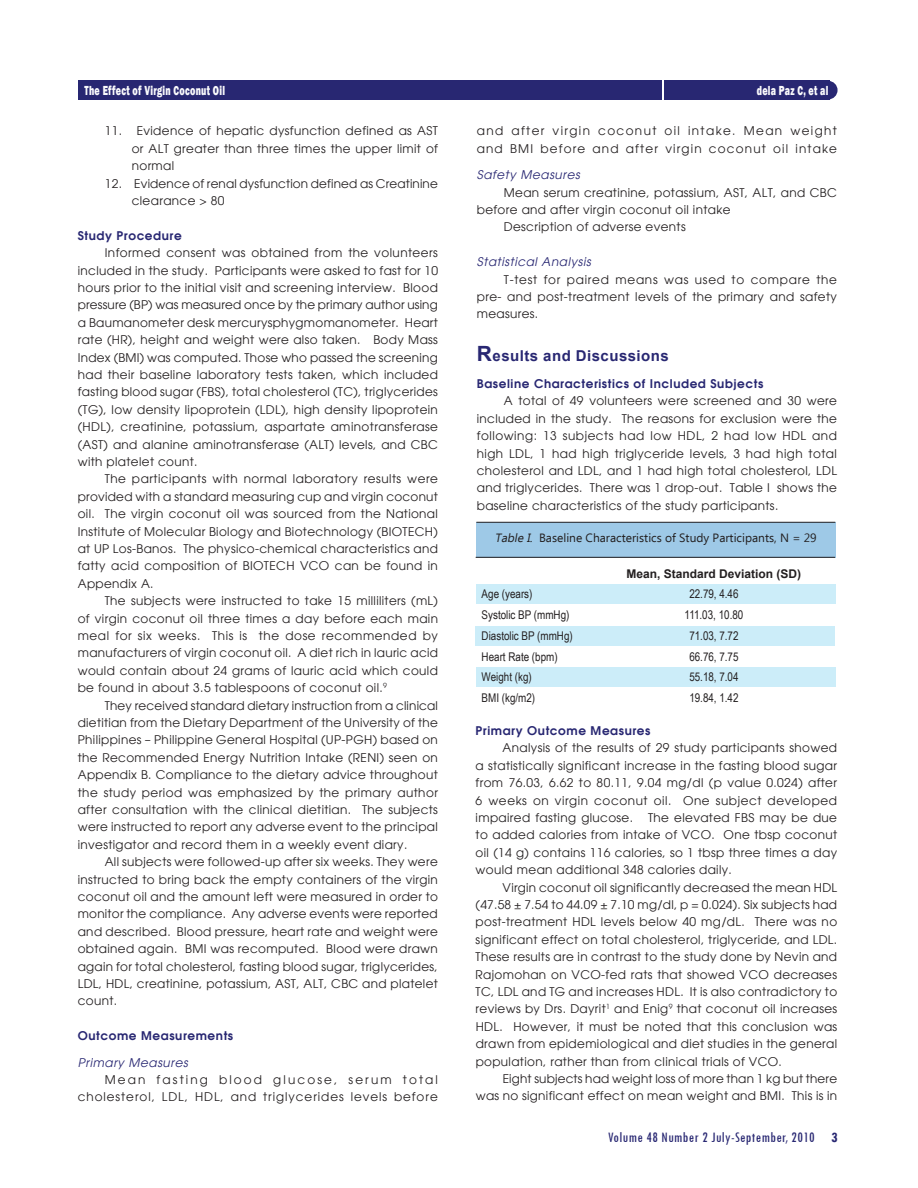
<style>
.page{position:relative;width:918px;height:1188px;background:#fff}
.page>*{position:absolute;margin:0;border:0;box-sizing:border-box;transform-origin:0 0}
.t1{font:condensed 15px "Tw Cen";letter-spacing:.03em;color:#282772}
.t2{font:700 15px "Arial";letter-spacing:.03em;color:#282772}
.t3{font:800 13.5px "Franklin Gothic";letter-spacing:.03em;color:#fafafc;scale:.67 1}
.t4{font:12px/17.4px "Avant Garde";letter-spacing:.03em;color:#231f20;text-align:justify}
.t5{font:12px "Arial Narrow";color:#231f20}
.t6{font:600 12px "Avant Garde";letter-spacing:.05em;color:#282772}
.t7{font:12px/17.4px "Avant Garde";letter-spacing:.095em;color:#231f20}
.t8{font:12px/17.4px "Avant Garde";letter-spacing:.08em;color:#231f20;text-align:right}
.t9{font:12px "Ebrima";color:#231f20}
.t10{font:italic 12px "Avant Garde";letter-spacing:.05em;color:#282772}
.t11{font:700 12px "Arial";color:#231f20}
.s1{font-size:21px}
.s2{font-style:italic}
.s3{font-weight:700}
</style>
<div class="page">
<div style="left:78px;top:81px;width:584px;height:19px;background:#282772"></div>
<div style="left:664px;top:81px;width:166px;height:19px;background:#282772"></div>
<div style="left:819px;top:81px;width:19px;height:18px;background:#282772;border-radius:50%"></div>
<div style="left:477px;top:584px;width:359px;height:20px;background:#ccedf9"></div>
<div style="left:476px;top:626px;width:359px;height:20px;background:#ccedf9"></div>
<div style="left:477px;top:667px;width:359px;height:20px;background:#ccedf9"></div>
<div style="left:476px;top:523px;width:360px;height:35px;background:#9ec9e7"></div>
<hr style="left:476px;top:522px;width:359px;height:1px;background:#231f20">
<hr style="left:476px;top:557px;width:359px;height:1px;background:#231f20">
<p class="t3" style="left:85px;top:82px;width:211px">The Effect of Virgin Coconut Oil</p>
<p class="t3" style="left:757px;top:82px;width:108px">dela Paz C, et al</p>
<p class="t4" style="left:132px;top:122px;width:308px;text-indent:-27px">11. Evidence of hepatic dysfunction defined as AST or ALT greater than three times the upper limit of normal</p>
<p class="t4" style="left:132px;top:175px;width:308px;text-indent:-27px">12. Evidence of renal dysfunction defined as Creatinine clearance &gt; 80</p>
<p class="t6" style="left:78px;top:227px;width:105px">Study Procedure</p>
<p class="t4" style="left:78px;top:244px;width:362px;text-indent:27px">Informed consent was obtained from the volunteers included in the study. Participants were asked to fast for 10 hours prior to the initial visit and screening interview. Blood pressure (BP) was measured once by the primary author using a Baumanometer desk mercurysphygmomanometer. Heart rate (HR), height and weight were also taken. Body Mass Index (BMI) was computed. Those who passed the screening had their baseline laboratory tests taken, which included fasting blood sugar (FBS), total cholesterol (TC), triglycerides (TG), low density lipoprotein (LDL), high density lipoprotein (HDL), creatinine, potassium, aspartate aminotransferase (AST) and alanine aminotransferase (ALT) levels, and CBC with platelet count.</p>
<p class="t4" style="left:78px;top:470px;width:362px;text-indent:27px">The participants with normal laboratory results were provided with a standard measuring cup and virgin coconut oil. The virgin coconut oil was sourced from the National Institute of Molecular Biology and Biotechnology (BIOTECH) at UP Los-Banos. The physico-chemical characteristics and fatty acid composition of BIOTECH VCO can be found in Appendix A.</p>
<p class="t4" style="left:78px;top:592px;width:362px;text-indent:27px">The subjects were instructed to take 15 milliliters (mL) of virgin coconut oil three times a day before each main meal for six weeks. This is the dose recommended by manufacturers of virgin coconut oil. A diet rich in lauric acid would contain about 24 grams of lauric acid which could be found in about 3.5 tablespoons of coconut oil.<sup>9</sup></p>
<p class="t4" style="left:78px;top:697px;width:362px;text-indent:27px">They received standard dietary instruction from a clinical dietitian from the Dietary Department of the University of the Philippines – Philippine General Hospital (UP-PGH) based on the Recommended Energy Nutrition Intake (RENI) seen on Appendix B. Compliance to the dietary advice throughout the study period was emphasized by the primary author after consultation with the clinical dietitian. The subjects were instructed to report any adverse event to the principal investigator and record them in a weekly event diary.</p>
<p class="t4" style="left:78px;top:853px;width:362px;text-indent:27px">All subjects were followed-up after six weeks. They were instructed to bring back the empty containers of the virgin coconut oil and the amount left were measured in order to monitor the compliance. Any adverse events were reported and described. Blood pressure, heart rate and weight were obtained again. BMI was recomputed. Blood were drawn again for total cholesterol, fasting blood sugar, triglycerides, LDL, HDL, creatinine, potassium, AST, ALT, CBC and platelet count.</p>
<p class="t6" style="left:78px;top:1028px;width:157px">Outcome Measurements</p>
<p class="t10" style="left:78px;top:1055px;width:111px">Primary Measures</p>
<p class="t8" style="left:78px;top:1071px;width:362px">Mean fasting blood glucose, serum total cholesterol, LDL, HDL, and triglycerides levels before</p>
<p class="t7" style="left:477px;top:122px;width:362px">and after virgin coconut oil intake. Mean weight and BMI before and after virgin coconut oil intake</p>
<p class="t10" style="left:477px;top:168px;width:105px">Safety Measures</p>
<p class="t4" style="left:504px;top:184px;width:335px">Mean serum creatinine, potassium, AST, ALT, and CBC</p>
<p class="t4" style="left:477px;top:201px;width:255px">before and after virgin coconut oil intake</p>
<p class="t4" style="left:504px;top:218px;width:183px">Description of adverse events</p>
<p class="t10" style="left:477px;top:255px;width:115px">Statistical Analysis</p>
<p class="t4" style="left:477px;top:271px;width:362px;text-indent:27px">T-test for paired means was used to compare the pre- and post-treatment levels of the primary and safety measures.</p>
<p class="t2" style="left:477px;top:346px;width:193px"><span class="s1">R</span>esults and Discussions</p>
<p class="t6" style="left:477px;top:376px;width:288px">Baseline Characteristics of Included Subjects</p>
<p class="t4" style="left:477px;top:392px;width:362px;text-indent:27px">A total of 49 volunteers were screened and 30 were included in the study. The reasons for exclusion were the following: 13 subjects had low HDL, 2 had low HDL and high LDL, 1 had high triglyceride levels, 3 had high total cholesterol and LDL, and 1 had high total cholesterol, LDL and triglycerides. There was 1 drop-out. Table I shows the baseline characteristics of the study participants.</p>
<p class="t9" style="left:495px;top:529px;width:323px"><span class="s2">Table I.</span> Baseline Characteristics of Study Participants, N = 29</p>
<p class="t11" style="left:627px;top:566px;width:176px">Mean, Standard Deviation (SD)</p>
<p class="t5" style="left:482px;top:585px;width:52px">Age (years)</p>
<p class="t5" style="left:689px;top:585px;width:51px">22.79, 4.46</p>
<p class="t5" style="left:482px;top:606px;width:89px">Systolic BP (mmHg)</p>
<p class="t5" style="left:685px;top:606px;width:60px">111.03, 10.80</p>
<p class="t5" style="left:482px;top:627px;width:93px">Diastolic BP (mmHg)</p>
<p class="t5" style="left:689px;top:627px;width:51px">71.03, 7.72</p>
<p class="t5" style="left:482px;top:648px;width:78px">Heart Rate (bpm)</p>
<p class="t5" style="left:689px;top:648px;width:51px">66.76, 7.75</p>
<p class="t5" style="left:482px;top:668px;width:52px">Weight (kg)</p>
<p class="t5" style="left:689px;top:668px;width:51px">55.18, 7.04</p>
<p class="t5" style="left:482px;top:689px;width:55px">BMI (kg/m2)</p>
<p class="t5" style="left:689px;top:689px;width:51px">19.84, 1.42</p>
<p class="t6" style="left:476px;top:723px;width:176px">Primary Outcome Measures</p>
<p class="t4" style="left:476px;top:739px;width:363px;text-indent:27px">Analysis of the results of 29 study participants showed a statistically significant increase in the fasting blood sugar from 76.03, 6.62 to 80.11, 9.04 mg/dl (p value 0.024) after 6 weeks on virgin coconut oil. One subject developed impaired fasting glucose.</p>
<p class="t4" style="left:476px;top:809px;width:363px;text-indent:172px">The elevated FBS may be due to added calories from intake of VCO. One tbsp coconut oil (14 g) contains 116 calories, so 1 tbsp three times a day would mean additional 348 calories daily.</p>
<p class="t4" style="left:476px;top:879px;width:363px;text-indent:27px">Virgin coconut oil significantly decreased the mean HDL (47.58 ± 7.54 to 44.09 ± 7.10 mg/dl, p = 0.024). Six subjects had post-treatment HDL levels below 40 mg/dL. There was no significant effect on total cholesterol, triglyceride, and LDL.<br>These results are in contrast to the study done by Nevin and Rajomohan on VCO-fed rats that showed VCO decreases TC, LDL and TG and increases HDL. It is also contradictory to reviews by Drs. Dayrit<sup>1</sup> and Enig<sup>9</sup> that coconut oil increases HDL. However, it must be noted that this conclusion was drawn from epidemiological and diet studies in the general population, rather than from clinical trials of VCO.</p>
<p class="t4" style="left:476px;top:1070px;width:363px;text-align:right">Eight subjects had weight loss of more than 1 kg but there<br>was no significant effect on mean weight and BMI. This is in</p>
<p class="t1" style="left:608px;top:1128px;width:231px">Volume 48 Number 2 July-September, 2010 <span class="s3">3</span></p>
</div>
